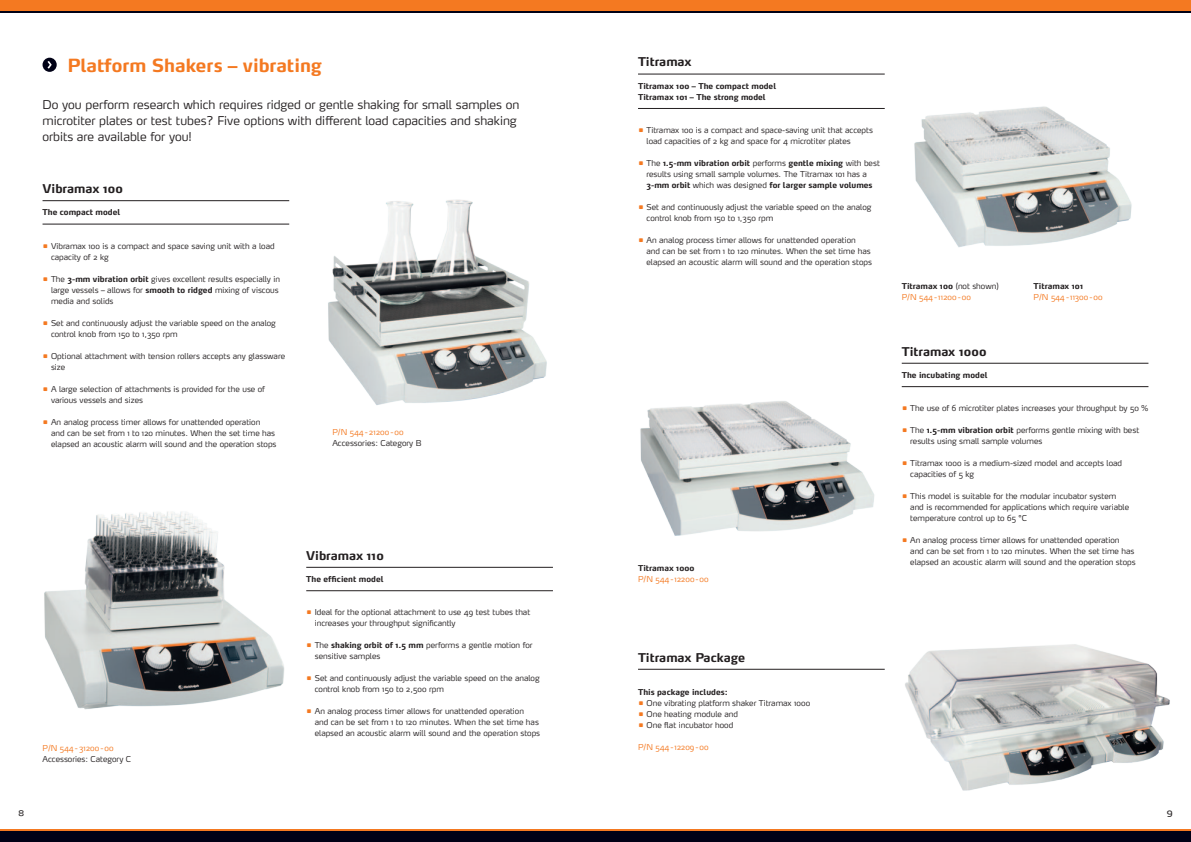
<style>
.page{position:relative;width:1191px;height:842px;background:#fff}
.page>*{position:absolute;margin:0;border:0;box-sizing:border-box;transform-origin:0 0}
.t1{font:700 18px "Max";color:#f47921}
.t2{font:14px "Max Light SC Expert";color:#231f20}
.t3{font:13px "Max Light SC Expert";color:#231f20}
.t4{font:300 12px/16px "Max";color:#231f20}
.t5{font:700 12px "Max";color:#231f20}
.t6{font:300 8px/11px "Max";color:#231f20}
.t7{font:700 8px/11px "Max";color:#231f20}
.t8{font:300 8px/11px "Max";color:#f47921}
.t9{font:300 8px "Max";letter-spacing:.02em;color:#f47921}
.s1{font-size:14px;color:#f47921}
.s2{font-weight:700}
.s3{font-weight:700;color:#231f20}
.s4{color:#231f20}
</style>
<div class="page">
<div style="left:0;top:831px;width:595px;height:11px;background:#000116"></div>
<div style="left:595px;top:831px;width:596px;height:11px;background:#000116"></div>
<div style="left:0;top:0;width:595px;height:11px;background:#f47921"></div>
<div style="left:595px;top:0;width:596px;height:11px;background:#f47921"></div>
<hr style="left:0;top:829px;width:595px;height:2px;background:#f47921">
<hr style="left:595px;top:829px;width:596px;height:2px;background:#f47921">
<hr style="left:0;top:11px;width:595px;height:2px;background:#000116">
<hr style="left:595px;top:11px;width:596px;height:2px;background:#000116">
<img style="left:328px;top:199px;width:219px;height:206px">
<div style="left:43px;top:58px;width:14px;height:14px;background:#000116;border-radius:50%"></div>
<svg style="left:48px;top:61px;width:4px;height:8px"></svg>
<hr style="left:43px;top:200px;width:246px;height:1px;background:#231f20">
<hr style="left:43px;top:224px;width:246px;height:1px;background:#231f20">
<hr style="left:306px;top:567px;width:247px;height:1px;background:#231f20">
<hr style="left:306px;top:590px;width:247px;height:1px;background:#231f20">
<hr style="left:638px;top:74px;width:246px;height:1px;background:#231f20">
<hr style="left:638px;top:108px;width:246px;height:1px;background:#231f20">
<hr style="left:901px;top:363px;width:247px;height:1px;background:#231f20">
<hr style="left:901px;top:386px;width:247px;height:1px;background:#231f20">
<hr style="left:638px;top:669px;width:246px;height:1px;background:#231f20">
<img style="left:44px;top:511px;width:240px;height:199px">
<img style="left:640px;top:401px;width:234px;height:135px">
<img style="left:884px;top:106px;width:248px;height:141px">
<img style="left:905px;top:644px;width:265px;height:147px">
<h1 class="t1" style="left:67px;top:54px;width:256px">Platform Shakers – vibrating</h1>
<h3 class="t4" style="left:43px;top:96px;width:478px">Do you perform research which requires ridged or gentle shaking for small samples on microtiter plates or test tubes? Five options with different load capacities and shaking orbits are available for you!</h3>
<h3 class="t5" style="left:43px;top:181px;width:82px">Vibramax 100</h3>
<p class="t7" style="left:43px;top:207px;width:79px">The compact model</p>
<p class="t6" style="left:51px;top:240px;width:225px;text-indent:-9px"><span class="s1">•</span> Vibramax 100 is a compact and space saving unit with a load capacity of 2 kg</p>
<p class="t6" style="left:51px;top:273px;width:230px;text-indent:-9px"><span class="s1">•</span> The <span class="s2">3-mm vibration orbit</span> gives excellent results especially in large vessels – allows for <span class="s2">smooth to ridged</span> mixing of viscous media and solids</p>
<p class="t6" style="left:51px;top:317px;width:226px;text-indent:-9px"><span class="s1">•</span> Set and continuously adjust the variable speed on the analog control knob from 150 to 1,350 rpm</p>
<p class="t6" style="left:51px;top:350px;width:236px;text-indent:-9px"><span class="s1">•</span> Optional attachment with tension rollers accepts any glassware size</p>
<p class="t6" style="left:51px;top:383px;width:215px;text-indent:-9px"><span class="s1">•</span> A large selection of attachments is provided for the use of various vessels and sizes</p>
<p class="t6" style="left:51px;top:416px;width:227px;text-indent:-9px"><span class="s1">•</span> An analog process timer allows for unattended operation<br>and can be set from 1 to 120 minutes. When the set time has elapsed an acoustic alarm will sound and the operation stops</p>
<p class="t8" style="left:332px;top:427px;width:73px">P/N 544-21200-00</p>
<p class="t6" style="left:332px;top:438px;width:91px">Accessories: Category B</p>
<p class="t8" style="left:43px;top:742px;width:73px">P/N 544-31200-00</p>
<p class="t6" style="left:43px;top:753px;width:90px">Accessories: Category C</p>
<h3 class="t5" style="left:306px;top:548px;width:79px">Vibramax 110</h3>
<p class="t7" style="left:306px;top:573px;width:79px">The efficient model</p>
<p class="t6" style="left:315px;top:607px;width:217px;text-indent:-9px"><span class="s1">•</span> Ideal for the optional attachment to use 49 test tubes that increases your throughput significantly</p>
<p class="t6" style="left:315px;top:640px;width:219px;text-indent:-9px"><span class="s1">•</span> The <span class="s2">shaking orbit of 1.5 mm</span> performs a gentle motion for sensitive samples</p>
<p class="t6" style="left:315px;top:673px;width:226px;text-indent:-9px"><span class="s1">•</span> Set and continuously adjust the variable speed on the analog control knob from 150 to 2,500 rpm</p>
<p class="t6" style="left:315px;top:706px;width:227px;text-indent:-9px"><span class="s1">•</span> An analog process timer allows for unattended operation<br>and can be set from 1 to 120 minutes. When the set time has elapsed an acoustic alarm will sound and the operation stops</p>
<h3 class="t5" style="left:638px;top:55px;width:55px">Titramax</h3>
<p class="t7" style="left:638px;top:80px;width:139px">Titramax 100 – The compact model<br>Titramax 101 – The strong model</p>
<p class="t6" style="left:646px;top:125px;width:228px;text-indent:-9px"><span class="s1">•</span> Titramax 100 is a compact and space-saving unit that accepts load capacities of 2 kg and space for 4 microtiter plates</p>
<p class="t6" style="left:638px;top:158px;width:243px;text-align:center"><span class="s1">•</span> The <span class="s2">1.5-mm vibration orbit</span> performs <span class="s2">gentle mixing</span> with best results using small sample volumes. The Titramax 101 has a<br><span class="s2">3-mm orbit</span> which was designed <span class="s2">for larger sample volumes</span></p>
<p class="t6" style="left:646px;top:202px;width:226px;text-indent:-9px"><span class="s1">•</span> Set and continuously adjust the variable speed on the analog control knob from 150 to 1,350 rpm</p>
<p class="t6" style="left:646px;top:235px;width:227px;text-indent:-9px"><span class="s1">•</span> An analog process timer allows for unattended operation<br>and can be set from 1 to 120 minutes. When the set time has elapsed an acoustic alarm will sound and the operation stops</p>
<p class="t7" style="left:638px;top:563px;width:58px">Titramax 1000</p>
<p class="t8" style="left:638px;top:574px;width:72px">P/N 544-12200-00</p>
<p class="t8" style="left:901px;top:281px;width:98px"><span class="s3">Titramax 100</span> <span class="s4">(not shown)<br></span>P/N 544-11200-00</p>
<p class="t7" style="left:1033px;top:281px;width:51px">Titramax 101</p>
<p class="t9" style="left:1033px;top:292px;width:71px">P/N 544-11300-00</p>
<h3 class="t5" style="left:901px;top:344px;width:86px">Titramax 1000</h3>
<p class="t7" style="left:901px;top:369px;width:87px">The incubating model</p>
<p class="t6" style="left:901px;top:403px;width:248px"><span class="s1">•</span> The use of 6 microtiter plates increases your throughput by 50 %</p>
<p class="t6" style="left:910px;top:425px;width:230px;text-indent:-9px"><span class="s1">•</span> The <span class="s2">1.5-mm vibration orbit</span> performs gentle mixing with best results using small sample volumes</p>
<p class="t6" style="left:910px;top:458px;width:213px;text-indent:-9px"><span class="s1">•</span> Titramax 1000 is a medium-sized model and accepts load capacities of 5 kg</p>
<p class="t6" style="left:910px;top:491px;width:220px;text-indent:-9px"><span class="s1">•</span> This model is suitable for the modular incubator system and is recommended for applications which require variable temperature control up to 65 °C</p>
<p class="t6" style="left:910px;top:535px;width:227px;text-indent:-9px"><span class="s1">•</span> An analog process timer allows for unattended operation<br>and can be set from 1 to 120 minutes. When the set time has elapsed an acoustic alarm will sound and the operation stops</p>
<h3 class="t5" style="left:638px;top:650px;width:108px">Titramax Package</h3>
<p class="t7" style="left:638px;top:686px;width:91px">This package includes:</p>
<p class="t6" style="left:638px;top:697px;width:174px"><span class="s1">•</span> One vibrating platform shaker Titramax 1000</p>
<p class="t6" style="left:638px;top:708px;width:101px"><span class="s1">•</span> One heating module and</p>
<p class="t6" style="left:638px;top:719px;width:97px"><span class="s1">•</span> One flat incubator hood</p>
<p class="t8" style="left:638px;top:741px;width:72px">P/N 544-12209-00</p>
<h3 class="t3" style="left:18px;top:807px;width:8px">8</h3>
<h2 class="t2" style="left:1166px;top:807px;width:8px">9</h2>
</div>
